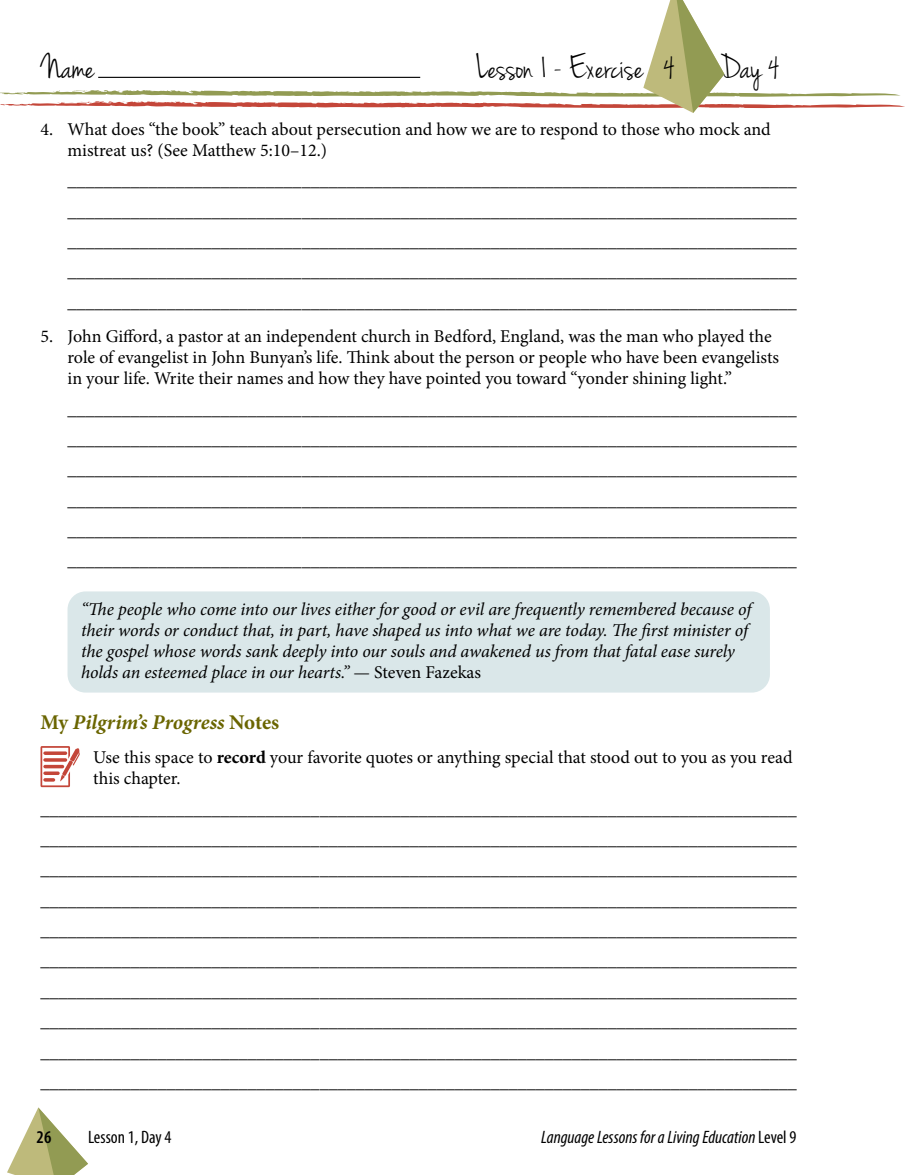
<style>
.page{position:relative;width:905px;height:1175px;background:#fff}
.page>*{position:absolute;margin:0;border:0;box-sizing:border-box;transform-origin:0 0}
.t1{font:36px "Jenna Sue";color:#000}
.t2{font:italic 700 21px "Minion Pro";color:#6a6500}
.t3{font:18px/30.3px "Minion Pro";letter-spacing:-.005em;color:#000}
.t4{font:italic 18px/21px "Minion Pro";letter-spacing:-.005em;color:#000}
.t5{font:italic condensed 18px "Myriad Pro";color:#000}
.t6{font:condensed 18px "Myriad Pro";color:#000}
.t7{font:600 condensed 18px "Myriad Pro";color:#000}
.s1{font-style:normal}
.s2{font-weight:700}
</style>
<div class="page">
<svg style="left:7px;top:1107px;width:81px;height:68px"></svg>
<svg style="left:0;top:0;width:905px;height:113px"></svg>
<div style="left:68px;top:591px;width:702px;height:101px;background:#dae7e9;border-radius:18px"></div>
<svg style="left:40px;top:746px;width:40px;height:41px"></svg>
<h1 class="t1" style="left:42px;top:47px;width:54px">Name</h1>
<h1 class="t1" style="left:476px;top:47px;width:305px">Lesson 1 - Exercise 4 Day 4</h1>
<p class="t3" style="left:68px;top:119px;width:704px;line-height:21px;text-indent:-27px">4. What does “the book” teach about persecution and how we are to respond to those who mock and mistreat us? (See Matthew 5:10–12.)</p>
<p class="t3" style="left:68px;top:165px;width:731px;text-align:justify">_________________________________________________________________________________ _________________________________________________________________________________ _________________________________________________________________________________ _________________________________________________________________________________ _________________________________________________________________________________</p>
<p class="t3" style="left:68px;top:326px;width:713px;line-height:21px;text-indent:-27px">5. John Gifford, a pastor at an independent church in Bedford, England, was the man who played the role of evangelist in John Bunyan’s life. Think about the person or people who have been evangelists in your life. Write their names and how they have pointed you toward “yonder shining light.”</p>
<p class="t3" style="left:68px;top:394px;width:731px;text-align:justify">_________________________________________________________________________________ _________________________________________________________________________________ _________________________________________________________________________________ _________________________________________________________________________________ _________________________________________________________________________________ _________________________________________________________________________________</p>
<p class="t4" style="left:81px;top:598px;width:671px">“The people who come into our lives either for good or evil are frequently remembered because of their words or conduct that, in part, have shaped us into what we are today. The first minister of the gospel whose words sank deeply into our souls and awakened us from that fatal ease surely holds an esteemed place in our hearts.” <span class="s1">— Steven Fazekas</span></p>
<p class="t2" style="left:41px;top:707px;width:240px"><span class="s1">My</span> Pilgrim’s Progress <span class="s1">Notes</span></p>
<p class="t3" style="left:93px;top:747px;width:700px;line-height:21px">Use this space to <span class="s2">record</span> your favorite quotes or anything special that stood out to you as you read this chapter.</p>
<p class="t3" style="left:40px;top:793px;width:758px;text-align:justify">____________________________________________________________________________________ ____________________________________________________________________________________ ____________________________________________________________________________________ ____________________________________________________________________________________ ____________________________________________________________________________________ ____________________________________________________________________________________ ____________________________________________________________________________________ ____________________________________________________________________________________ ____________________________________________________________________________________ ____________________________________________________________________________________</p>
<p class="t7" style="left:36px;top:1125px;width:17px">26</p>
<p class="t6" style="left:88px;top:1126px;width:85px">Lesson 1, Day 4</p>
<p class="t5" style="left:541px;top:1126px;width:257px">Language Lessons for a Living Education <span class="s1">Level 9</span></p>
</div>
